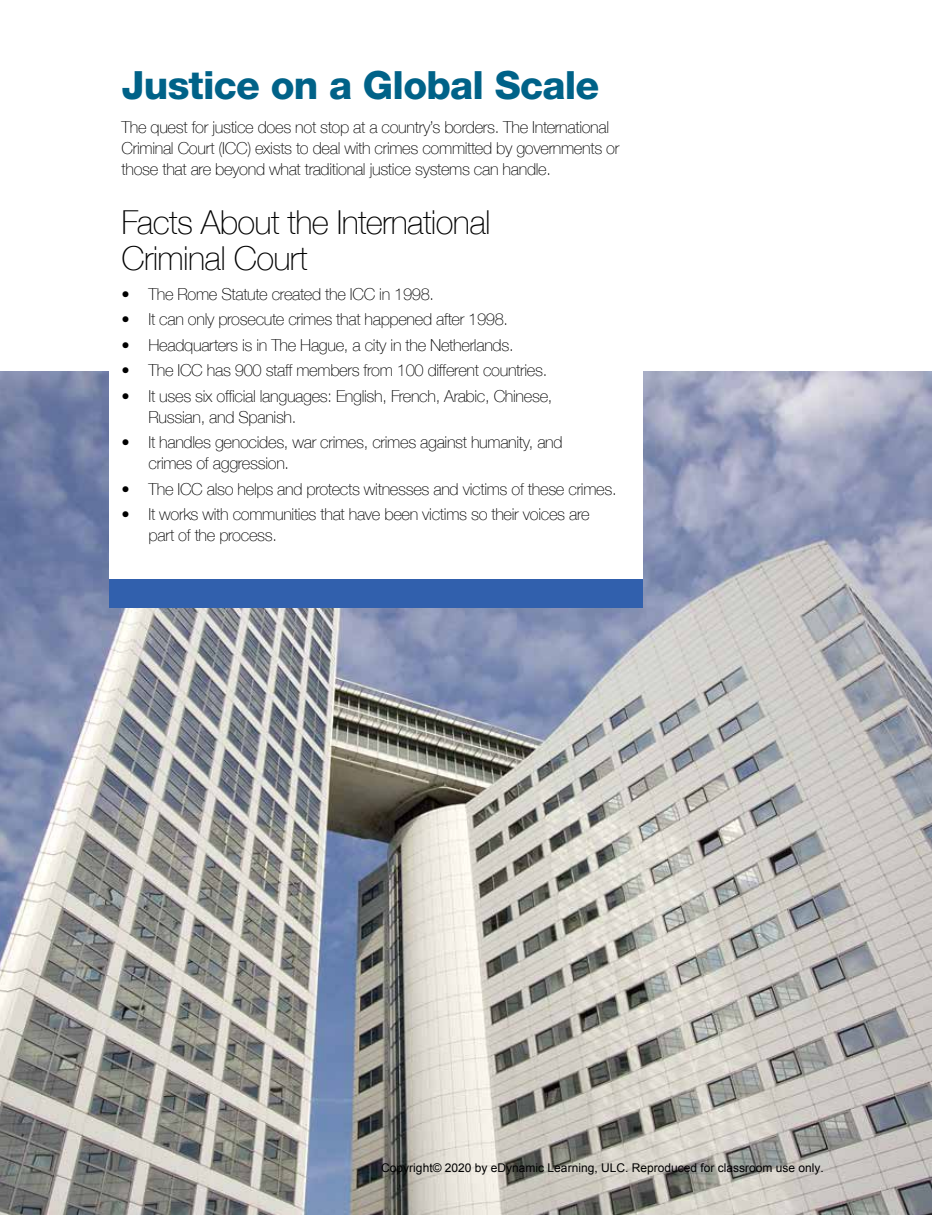
<style>
.page{position:relative;width:932px;height:1215px;background:#fff}
.page>*{position:absolute;margin:0;border:0;box-sizing:border-box;transform-origin:0 0}
.t1{font:800 39px "Helvetica Neue";letter-spacing:-.02em;color:#006288}
.t2{font:100 33px/36px "Helvetica Neue";letter-spacing:-.02em;color:#000}
.t3{font:100 16.5px/21px "Helvetica Neue";letter-spacing:-.02em;color:#000}
.t4{font:12px "Arial";color:#000}
</style>
<div class="page">
<img style="left:0;top:372px;width:932px;height:843px">
<div style="left:109px;top:58px;width:533px;height:550px;background:#fff"></div>
<div style="left:109px;top:579px;width:533px;height:29px;background:#3160ad"></div>
<h1 class="t1" style="left:122px;top:62px;width:479px">Justice on a Global Scale</h1>
<p class="t3" style="left:122px;top:116px;width:499px">The quest for justice does not stop at a country’s borders. The International<br>Criminal Court (ICC) exists to deal with crimes committed by governments or those that are beyond what traditional justice systems can handle.</p>
<h2 class="t2" style="left:122px;top:203px;width:370px">Facts About the International<br>Criminal Court</h2>
<p class="t3" style="left:122px;top:283px;width:314px">• The Rome Statute created the ICC in 1998.</p>
<p class="t3" style="left:122px;top:308px;width:388px">• It can only prosecute crimes that happened after 1998.</p>
<p class="t3" style="left:122px;top:334px;width:393px">• Headquarters is in The Hague, a city in the Netherlands.</p>
<p class="t3" style="left:122px;top:359px;width:427px">• The ICC has 900 staff members from 100 different countries.</p>
<p class="t3" style="left:148px;top:385px;width:405px;text-indent:-27px">• It uses six official languages: English, French, Arabic, Chinese,<br>Russian, and Spanish.</p>
<p class="t3" style="left:148px;top:431px;width:415px;text-indent:-27px">• It handles genocides, war crimes, crimes against humanity, and crimes of aggression.</p>
<p class="t3" style="left:122px;top:478px;width:496px">• The ICC also helps and protects witnesses and victims of these crimes.</p>
<p class="t3" style="left:148px;top:503px;width:442px;text-indent:-27px">• It works with communities that have been victims so their voices are part of the process.</p>
<p class="t4" style="left:381px;top:1160px;width:444px">Copyright© 2020 by eDynamic Learning, ULC. Reproduced for classroom use only.</p>
</div>
